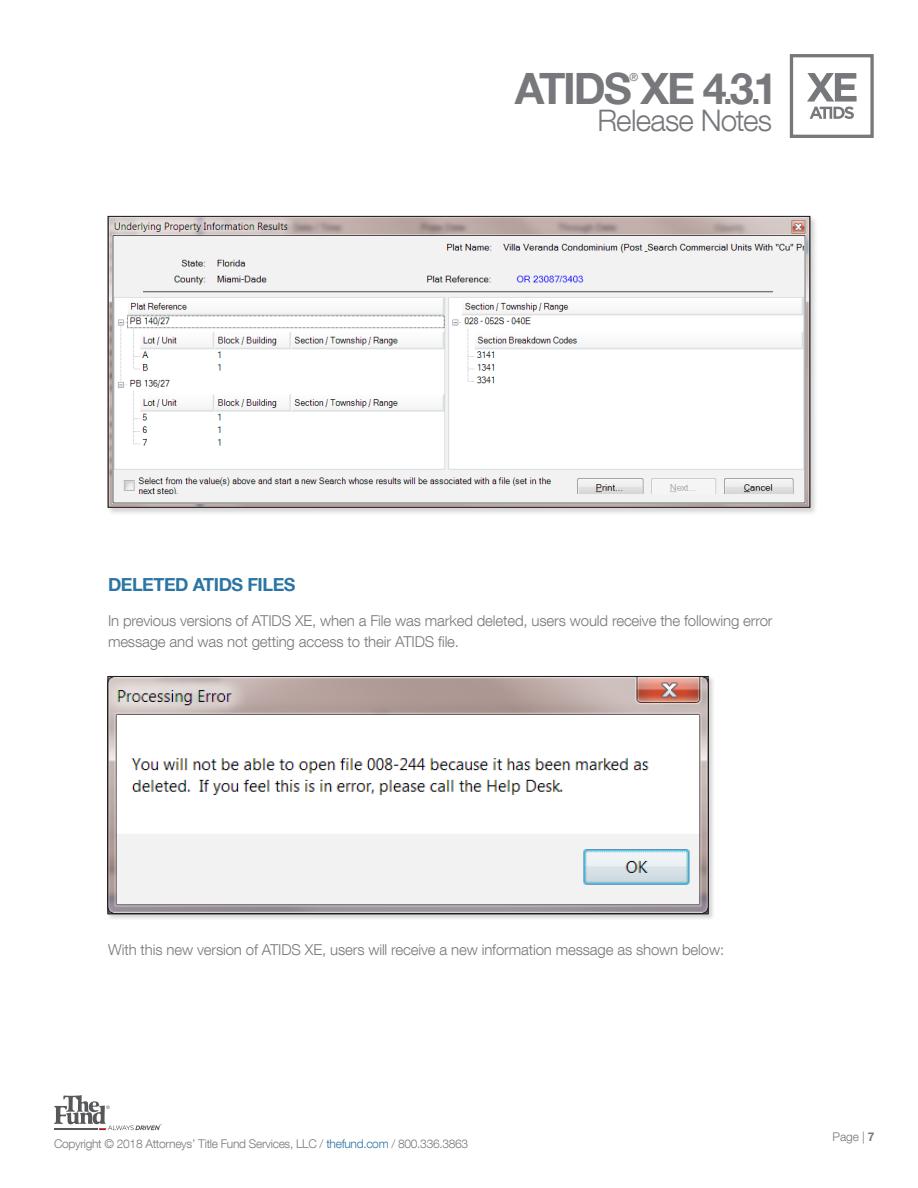
<style>
.page{position:relative;width:918px;height:1188px;background:#fff}
.page>*{position:absolute;margin:0;border:0;box-sizing:border-box;transform-origin:0 0}
.t1{font:700 43.2px "Helvetica Neue LT Com";letter-spacing:-.05em;color:#76787b}
.t2{font:300 29.7px "Helvetica Neue LT Com";letter-spacing:-.025em;color:#76787b}
.BODY_COPY{font:700 18px "Helvetica Neue LT Com";letter-spacing:-.025em;color:#2c74a3}
.BODY_COPY-2{font:300 15px/21px "Helvetica Neue LT Com";letter-spacing:-.01em;color:#76787b}
.t3{font:300 12px "Helvetica Neue LT Com";letter-spacing:-.025em;color:#76787b}
.t4{font:10.95px "Helvetica Neue LT Com";color:#76787b}
.s1{font-size:32.4px}
.s2{color:#2c74a3}
.s3{font-weight:700}
</style>
<div class="page">
<svg style="left:54px;top:1095px;width:108px;height:35px"></svg>
<div style="left:790px;top:54px;width:84px;height:84px;border:3px solid #76787b"></div>
<div style="left:791px;top:55px;width:81px;height:82px;border:2px solid #76787b"></div>
<svg style="left:807px;top:73px;width:50px;height:46px"></svg>
<div style="left:106px;top:215px;width:713px;height:301px;background:#231f20;opacity:.2"></div>
<img style="left:110px;top:218px;width:698px;height:288px">
<div style="left:107px;top:675px;width:608px;height:246px;background:#231f20;opacity:.2"></div>
<img style="left:110px;top:678px;width:596px;height:234px">
<div style="left:108px;top:676px;width:600px;height:238px;border:1px solid #231f20"></div>
<h1 class="t1" style="left:515px;top:61px;width:264px">ATIDS XE 4<span class="s1">.</span>3<span class="s1">.</span>1</h1>
<p class="t4" style="left:630px;top:71px;width:10px">®</p>
<h2 class="t2" style="left:597px;top:102px;width:176px">Release Notes</h2>
<p class="BODY_COPY" style="left:108px;top:573px;width:189px">DELETED ATIDS FILES</p>
<p class="BODY_COPY-2" style="left:108px;top:609px;width:666px">In previous versions of ATIDS XE, when a File was marked deleted, users would receive the following error message and was not getting access to their ATIDS file.</p>
<p class="BODY_COPY-2" style="left:108px;top:938px;width:618px">With this new version of ATIDS XE, users will receive a new information message as shown below:</p>
<p class="t3" style="left:54px;top:1136px;width:416px">Copyright © 2018 Attorneys’ Title Fund Services, LLC / <span class="s2">thefund.com</span> / 800.336.3863</p>
<p class="t3" style="left:833px;top:1129px;width:43px">Page | <span class="s3">7</span></p>
</div>
